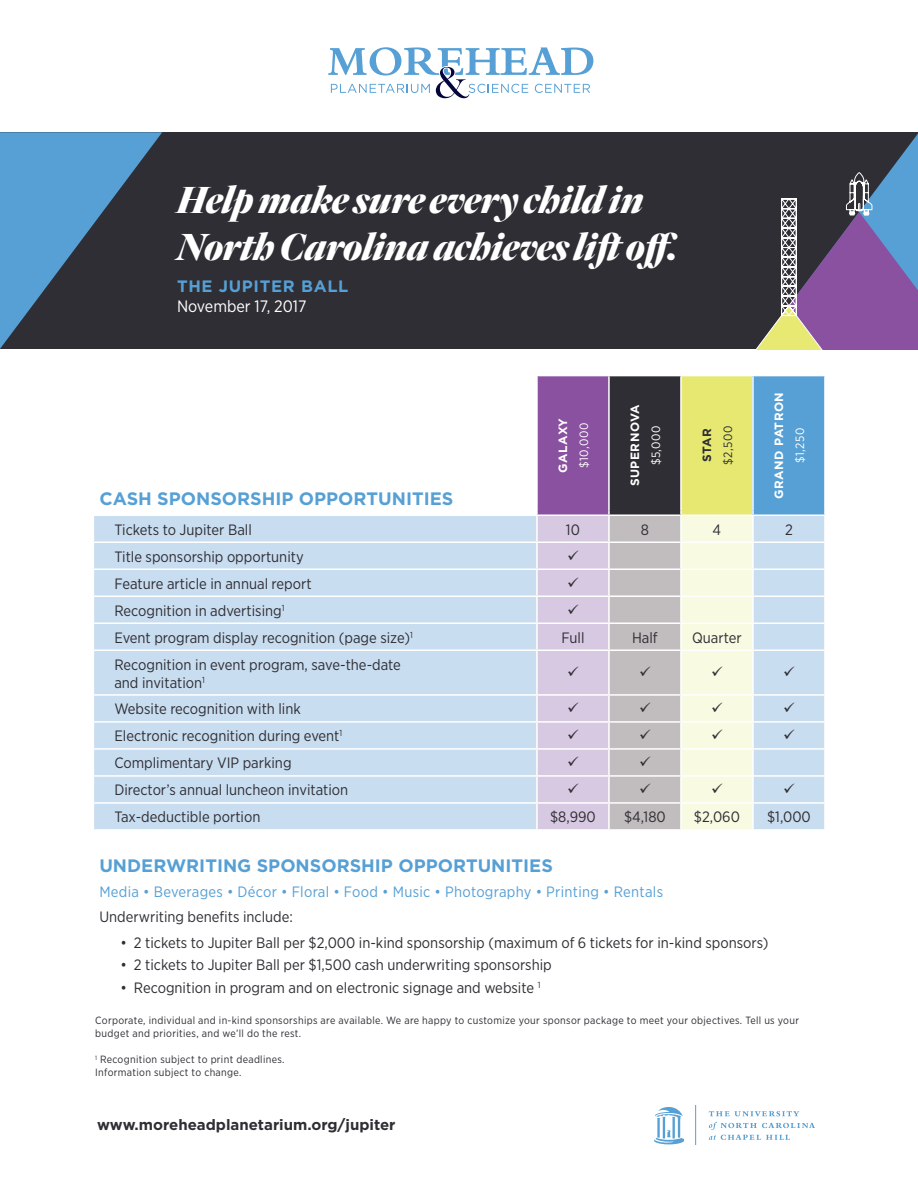
<style>
.page{position:relative;width:918px;height:1188px;background:#fff}
.page>*{position:absolute;margin:0;border:0;box-sizing:border-box;transform-origin:0 0}
.t1{font:italic 900 39px "Quarto";color:#fff}
.Table_Headers{font:700 18px "Gotham";color:#56a0d5}
.t2{font:16.5px "Gotham Narrow";color:#fff}
.t3{font:700 16.5px "Gotham";letter-spacing:.04em;color:#56a0d5}
.Headers{font:15px/18px "Gotham Narrow";color:#2f2e34}
.Investment_Level{font:15px "Gotham Narrow";letter-spacing:.02em;color:#56a0d5}
.t4{font:700 15px "Gotham";color:#2f2e34}
.Table_style{font:15px "Gotham Narrow";color:#2f2e34}
.Headers-2{font:700 12px "Gotham";letter-spacing:.04em;color:#fff}
.Headers-3{font:12px "Gotham Narrow";letter-spacing:.04em;color:#fff}
.Headers-4{font:12px "Gotham Narrow";color:#2f2e34}
.Headers-5{font:700 12px "Gotham";color:#2f2e34}
.Body_Text{font:10.5px/12.6px "Gotham Narrow";letter-spacing:.03em;color:#2f2e34}
</style>
<div class="page">
<svg style="left:328px;top:47px;width:265px;height:51px"></svg>
<svg style="left:654px;top:1107px;width:30px;height:37px"></svg>
<hr style="left:695px;top:1106px;width:1px;height:38px;background:#56a0d5">
<svg style="left:709px;top:1111px;width:90px;height:5px"></svg>
<svg style="left:709px;top:1122px;width:106px;height:18px"></svg>
<div style="left:0;top:133px;width:918px;height:216px;background:#2f2e34"></div>
<div style="left:537px;top:376px;width:72px;height:139px;background:#8951a0"></div>
<div style="left:609px;top:376px;width:72px;height:139px;background:#2f2e34"></div>
<div style="left:681px;top:376px;width:72px;height:139px;background:#e6e872"></div>
<div style="left:753px;top:376px;width:72px;height:139px;background:#56a0d5"></div>
<div style="left:94px;top:516px;width:730px;height:313px;background:#c9ddf0"></div>
<hr style="left:93px;top:541px;width:444px;height:2px;background:#fff">
<hr style="left:93px;top:568px;width:444px;height:2px;background:#fff">
<hr style="left:93px;top:595px;width:444px;height:2px;background:#fff">
<hr style="left:93px;top:622px;width:444px;height:2px;background:#fff">
<hr style="left:93px;top:649px;width:444px;height:2px;background:#fff">
<hr style="left:93px;top:694px;width:444px;height:2px;background:#fff">
<hr style="left:93px;top:721px;width:444px;height:2px;background:#fff">
<hr style="left:93px;top:748px;width:444px;height:2px;background:#fff">
<hr style="left:93px;top:775px;width:444px;height:2px;background:#fff">
<hr style="left:93px;top:802px;width:444px;height:2px;background:#fff">
<hr style="left:93px;top:510px;width:445px;height:1px;background:#fff">
<hr style="left:536px;top:376px;width:2px;height:134px;background:#fff">
<hr style="left:608px;top:376px;width:2px;height:135px;background:#fff">
<hr style="left:680px;top:376px;width:2px;height:135px;background:#fff">
<hr style="left:752px;top:376px;width:2px;height:135px;background:#fff">
<hr style="left:824px;top:376px;width:2px;height:135px;background:#fff">
<hr style="left:753px;top:514px;width:73px;height:2px;background:#fff">
<hr style="left:753px;top:541px;width:73px;height:2px;background:#fff">
<hr style="left:753px;top:568px;width:73px;height:2px;background:#fff">
<hr style="left:753px;top:595px;width:73px;height:2px;background:#fff">
<hr style="left:753px;top:622px;width:73px;height:2px;background:#fff">
<hr style="left:753px;top:649px;width:73px;height:2px;background:#fff">
<hr style="left:753px;top:694px;width:73px;height:2px;background:#fff">
<hr style="left:753px;top:721px;width:73px;height:2px;background:#fff">
<hr style="left:753px;top:748px;width:73px;height:2px;background:#fff">
<hr style="left:753px;top:775px;width:73px;height:2px;background:#fff">
<hr style="left:753px;top:802px;width:73px;height:2px;background:#fff">
<svg style="left:756px;top:133px;width:162px;height:216px"></svg>
<svg style="left:0;top:132px;width:162px;height:217px"></svg>
<svg style="left:784px;top:667px;width:10px;height:10px"></svg>
<svg style="left:784px;top:703px;width:10px;height:9px"></svg>
<svg style="left:784px;top:730px;width:10px;height:9px"></svg>
<svg style="left:536px;top:511px;width:218px;height:319px;background:#dcd7d8"></svg>
<svg style="left:784px;top:784px;width:10px;height:9px"></svg>
<p class="t1" style="left:177px;top:173px;width:468px">Help make sure every child in</p>
<p class="t1" style="left:177px;top:220px;width:509px">North Carolina achieves lift off.</p>
<p class="t3" style="left:177px;top:275px;width:173px">THE JUPITER BALL</p>
<p class="t2" style="left:177px;top:296px;width:131px">November 17, 2017</p>
<p class="Table_Headers" style="left:99px;top:486px;width:355px">CASH SPONSORSHIP OPPORTUNITIES</p>
<p class="Headers-2" style="left:555px;top:473px;width:56px;rotate:-90deg">GALAXY</p>
<p class="Headers-3" style="left:577px;top:468px;width:46px;rotate:-90deg">$10,000</p>
<p class="Headers-2" style="left:627px;top:486px;width:83px;rotate:-90deg">SUPERNOVA</p>
<p class="Headers-3" style="left:649px;top:465px;width:41px;rotate:-90deg">$5,000</p>
<p class="Headers-5" style="left:699px;top:462px;width:35px;rotate:-90deg">STAR</p>
<p class="Headers-4" style="left:721px;top:465px;width:40px;rotate:-90deg">$2,500</p>
<p class="Headers-2" style="left:771px;top:499px;width:108px;rotate:-90deg">GRAND PATRON</p>
<p class="Headers-3" style="left:793px;top:463px;width:37px;rotate:-90deg">$1,250</p>
<p class="Headers" style="left:114px;top:520px;width:139px">Tickets to Jupiter Ball</p>
<p class="Headers" style="left:566px;top:520px;width:15px">10</p>
<p class="Headers" style="left:641px;top:520px;width:10px">8</p>
<p class="Headers" style="left:713px;top:520px;width:10px">4</p>
<p class="Headers" style="left:785px;top:520px;width:9px">2</p>
<p class="Headers" style="left:114px;top:547px;width:191px">Title sponsorship opportunity</p>
<p class="Headers" style="left:114px;top:574px;width:199px">Feature article in annual report</p>
<p class="Headers" style="left:114px;top:601px;width:172px">Recognition in advertising<sup>1</sup></p>
<p class="Headers" style="left:114px;top:628px;width:300px">Event program display recognition (page size)<sup>1</sup></p>
<p class="Headers" style="left:561px;top:628px;width:25px">Full</p>
<p class="Headers" style="left:632px;top:628px;width:27px">Half</p>
<p class="Headers" style="left:692px;top:628px;width:51px">Quarter</p>
<p class="Headers" style="left:114px;top:655px;width:288px">Recognition in event program, save-the-date and invitation<sup>1</sup></p>
<p class="Headers" style="left:114px;top:700px;width:188px">Website recognition with link</p>
<p class="Headers" style="left:114px;top:727px;width:229px">Electronic recognition during event<sup>1</sup></p>
<p class="Headers" style="left:114px;top:754px;width:179px">Complimentary VIP parking</p>
<p class="Headers" style="left:114px;top:781px;width:235px">Director’s annual luncheon invitation</p>
<p class="Table_style" style="left:114px;top:808px;width:148px">Tax-deductible portion</p>
<p class="Headers" style="left:550px;top:808px;width:47px">$8,990</p>
<p class="Headers" style="left:624px;top:808px;width:43px">$4,180</p>
<p class="Headers" style="left:694px;top:808px;width:47px">$2,060</p>
<p class="Headers" style="left:767px;top:808px;width:45px">$1,000</p>
<p class="Table_Headers" style="left:99px;top:854px;width:455px">UNDERWRITING SPONSORSHIP OPPORTUNITIES</p>
<p class="Investment_Level" style="left:99px;top:882px;width:565px">Media • Beverages • Décor • Floral • Food • Music • Photography • Printing • Rentals</p>
<p class="Headers" style="left:99px;top:908px;width:195px">Underwriting benefits include:</p>
<p class="Headers" style="left:120px;top:933px;width:650px">• 2 tickets to Jupiter Ball per $2,000 in-kind sponsorship (maximum of 6 tickets for in-kind sponsors)</p>
<p class="Headers" style="left:120px;top:956px;width:433px">• 2 tickets to Jupiter Ball per $1,500 cash underwriting sponsorship</p>
<p class="Headers" style="left:120px;top:978px;width:422px">• Recognition in program and on electronic signage and website <sup>1</sup></p>
<p class="Body_Text" style="left:95px;top:1014px;width:705px">Corporate, individual and in-kind sponsorships are available. We are happy to customize your sponsor package to meet your objectives. Tell us your budget and priorities, and we’ll do the rest.</p>
<p class="Body_Text" style="left:95px;top:1053px;width:191px"><sup>1</sup> Recognition subject to print deadlines.<br>Information subject to change.</p>
<p class="t4" style="left:97px;top:1115px;width:300px">www.moreheadplanetarium.org/jupiter</p>
</div>
